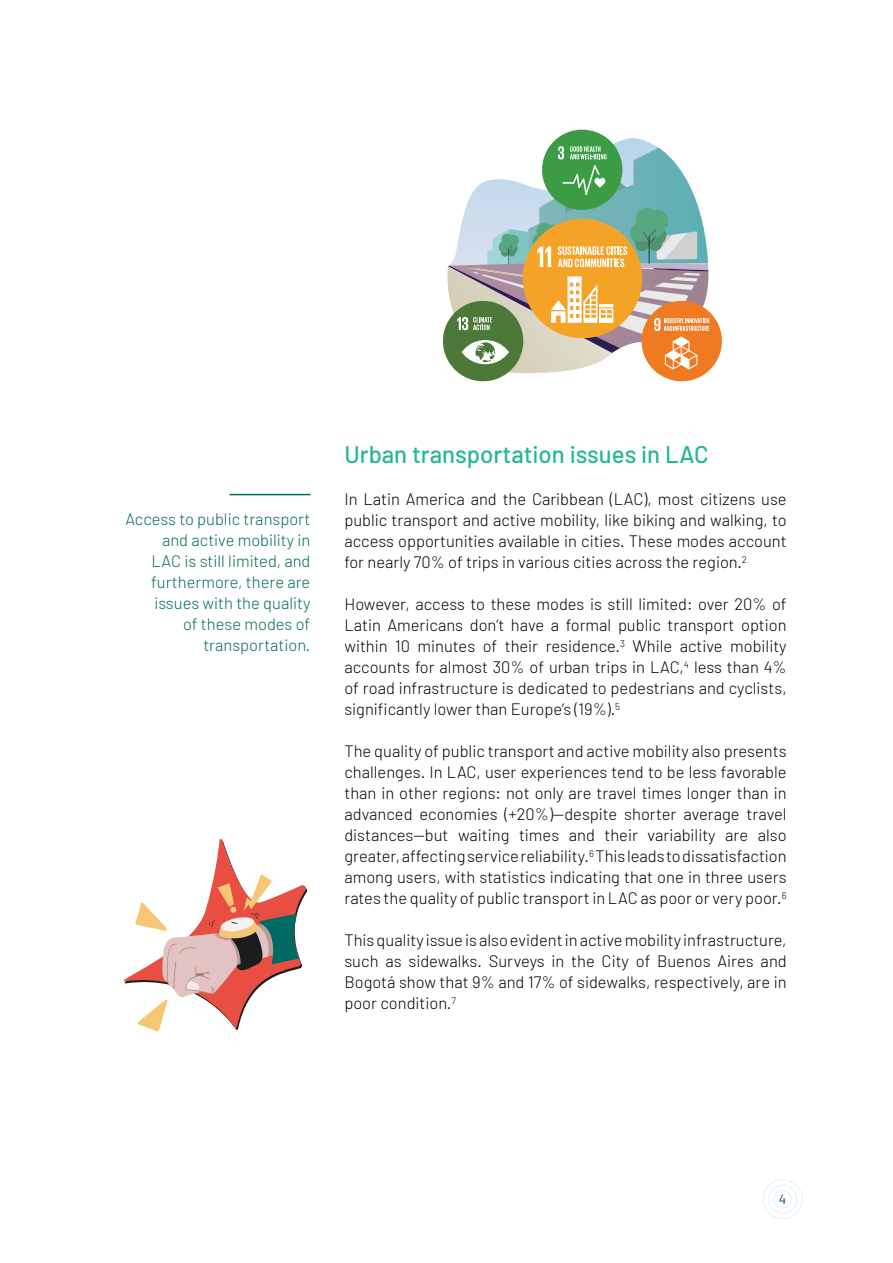
<style>
.page{position:relative;width:893px;height:1263px;background:#fff}
.page>*{position:absolute;margin:0;border:0;box-sizing:border-box;transform-origin:0 0}
.t1{font:500 24px "Barlow";color:#24b890}
.t2{font:300 16.5px/21px "Barlow";color:#000;text-align:justify}
.t3{font:300 16.5px/21px "Barlow";color:#006b61;text-align:right}
.t4{font:13.5px "Barlow";color:#005288}
</style>
<div class="page">
<svg style="left:763px;top:1179px;width:39px;height:40px"></svg>
<svg style="left:123px;top:838px;width:185px;height:194px"></svg>
<hr style="left:229px;top:494px;width:81px;height:1px;background:#006b61">
<svg style="left:443px;top:129px;width:279px;height:253px"></svg>
<p class="t3" style="left:125px;top:508px;width:187px">Access to public transport and active mobility in<br>LAC is still limited, and furthermore, there are issues with the quality<br>of these modes of transportation.</p>
<h1 class="t1" style="left:344px;top:440px;width:366px">Urban transportation issues in LAC</h1>
<p class="t2" style="left:344px;top:488px;width:444px">In Latin America and the Caribbean (LAC), most citizens use public transport and active mobility, like biking and walking, to access opportunities available in cities. These modes account for nearly 70% of trips in various cities across the region.<sup>2</sup></p>
<p class="t2" style="left:344px;top:593px;width:444px">However, access to these modes is still limited: over 20% of Latin Americans don’t have a formal public transport option within 10 minutes of their residence.<sup>3</sup> While active mobility accounts for almost 30% of urban trips in LAC,<sup>4</sup> less than 4% of road infrastructure is dedicated to pedestrians and cyclists, significantly lower than Europe’s (19%).<sup>5</sup></p>
<p class="t2" style="left:344px;top:740px;width:444px">The quality of public transport and active mobility also presents challenges. In LAC, user experiences tend to be less favorable than in other regions: not only are travel times longer than in advanced economies (+20%)—despite shorter average travel distances—but waiting times and their variability are also greater, affecting service reliability.<sup>6</sup> This leads to dissatisfaction among users, with statistics indicating that one in three users rates the quality of public transport in LAC as poor or very poor.<sup>6</sup></p>
<p class="t2" style="left:344px;top:929px;width:444px">This quality issue is also evident in active mobility infrastructure, such as sidewalks. Surveys in the City of Buenos Aires and Bogotá show that 9% and 17% of sidewalks, respectively, are in poor condition.<sup>7</sup></p>
<p class="t4" style="left:779px;top:1190px;width:9px">4</p>
</div>
